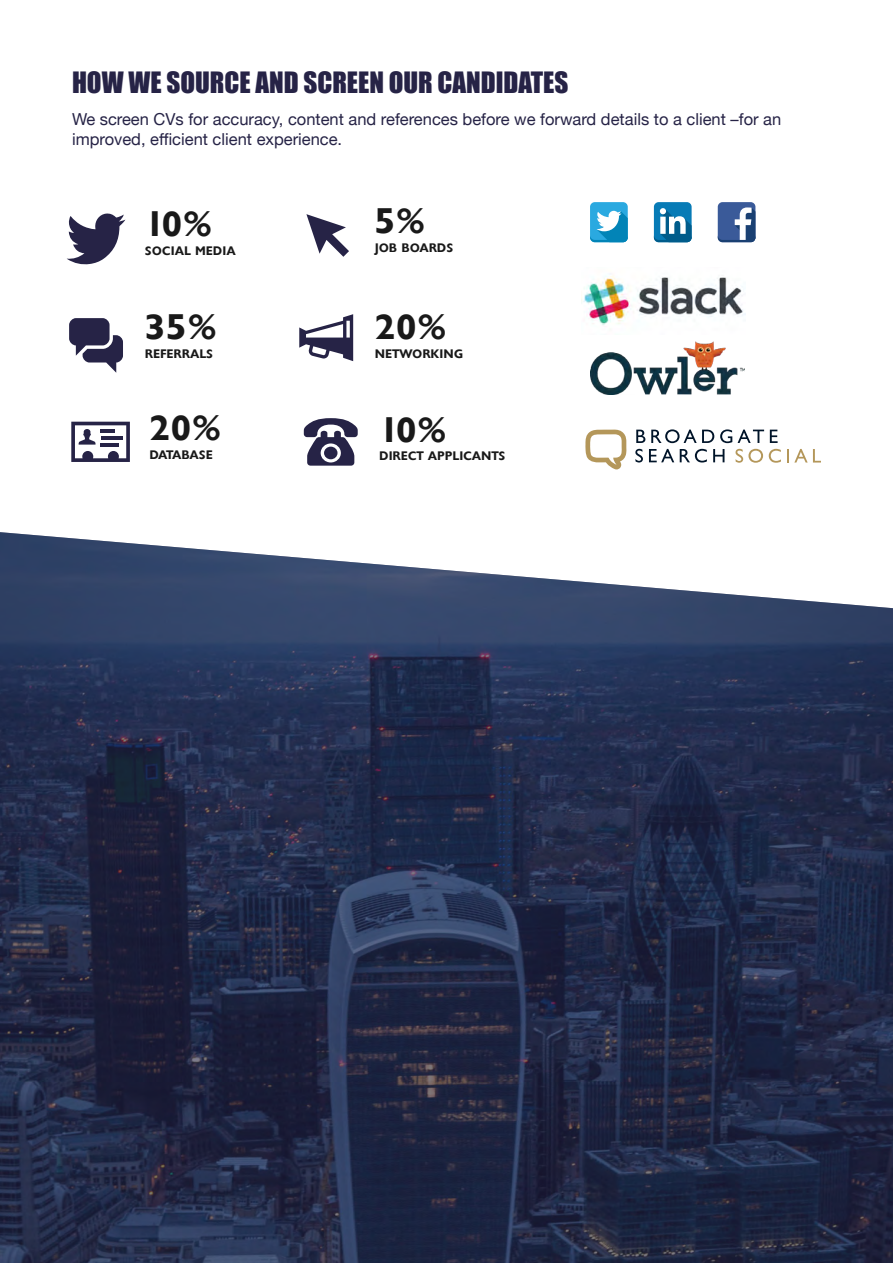
<style>
.page{position:relative;width:893px;height:1263px;background:#fff}
.page>*{position:absolute;margin:0;border:0;box-sizing:border-box;transform-origin:0 0}
.t1{font:600 34.5px "Chantilly";letter-spacing:.05em;color:#191919}
.t2{font:27px "Impact";color:#262346}
.t3{font:16.5px/19.8px "Helvetica Neue";color:#262346}
.t4{font:600 12px "Chantilly";letter-spacing:.05em;color:#191919}
.t5{font:600 12px "Chantilly";letter-spacing:.03em;color:#191919}
</style>
<div class="page">
<img style="left:0;top:532px;width:893px;height:731px">
<div style="left:654px;top:202px;width:38px;height:40px;background:#077bb6;border-radius:5px"></div>
<svg style="left:654px;top:208px;width:38px;height:34px"></svg>
<div style="left:590px;top:202px;width:38px;height:40px;background:#2aa9e0;border-radius:5px"></div>
<svg style="left:590px;top:211px;width:38px;height:31px"></svg>
<div style="left:718px;top:202px;width:37px;height:40px;background:#3a5a99;border-radius:5px"></div>
<svg style="left:718px;top:207px;width:37px;height:35px"></svg>
<img style="left:583px;top:275px;width:163px;height:50px">
<svg style="left:299px;top:314px;width:54px;height:47px"></svg>
<svg style="left:83px;top:335px;width:40px;height:38px"></svg>
<div style="left:69px;top:318px;width:41px;height:27px;background:#262346;border-radius:7px"></div>
<svg style="left:67px;top:213px;width:58px;height:52px"></svg>
<svg style="left:306px;top:214px;width:43px;height:43px"></svg>
<svg style="left:71px;top:422px;width:59px;height:40px"></svg>
<svg style="left:304px;top:418px;width:54px;height:48px"></svg>
<img style="left:590px;top:342px;width:154px;height:52px">
<svg style="left:636px;top:430px;width:9px;height:13px"></svg>
<svg style="left:651px;top:429px;width:63px;height:14px"></svg>
<svg style="left:720px;top:429px;width:12px;height:14px"></svg>
<svg style="left:738px;top:429px;width:26px;height:14px"></svg>
<svg style="left:770px;top:430px;width:8px;height:13px"></svg>
<svg style="left:635px;top:449px;width:8px;height:13px"></svg>
<svg style="left:649px;top:449px;width:25px;height:13px"></svg>
<svg style="left:680px;top:449px;width:27px;height:13px"></svg>
<svg style="left:713px;top:449px;width:11px;height:13px"></svg>
<svg style="left:735px;top:449px;width:28px;height:14px"></svg>
<svg style="left:769px;top:449px;width:12px;height:14px"></svg>
<svg style="left:787px;top:449px;width:34px;height:13px"></svg>
<svg style="left:585px;top:430px;width:41px;height:39px"></svg>
<h2 class="t2" style="left:72px;top:62px;width:498px">HOW WE SOURCE AND SCREEN OUR CANDIDATES</h2>
<p class="t3" style="left:72px;top:110px;width:711px">We screen CVs for accuracy, content and references before we forward details to a client –for an improved, efficient client experience.</p>
<h1 class="t1" style="left:145px;top:201px;width:68px">10%</h1>
<p class="t4" style="left:145px;top:243px;width:92px">SOCIAL MEDIA</p>
<h1 class="t1" style="left:145px;top:304px;width:73px">35%</h1>
<p class="t4" style="left:145px;top:346px;width:69px">REFERRALS</p>
<h1 class="t1" style="left:150px;top:405px;width:73px">20%</h1>
<p class="t5" style="left:150px;top:447px;width:64px">DATABASE</p>
<h1 class="t1" style="left:375px;top:198px;width:51px">5%</h1>
<p class="t4" style="left:375px;top:240px;width:80px">JOB BOARDS</p>
<h1 class="t1" style="left:375px;top:304px;width:73px">20%</h1>
<p class="t4" style="left:375px;top:346px;width:89px">NETWORKING</p>
<h1 class="t1" style="left:380px;top:406px;width:68px">10%</h1>
<p class="t4" style="left:380px;top:448px;width:127px">DIRECT APPLICANTS</p>
</div>
